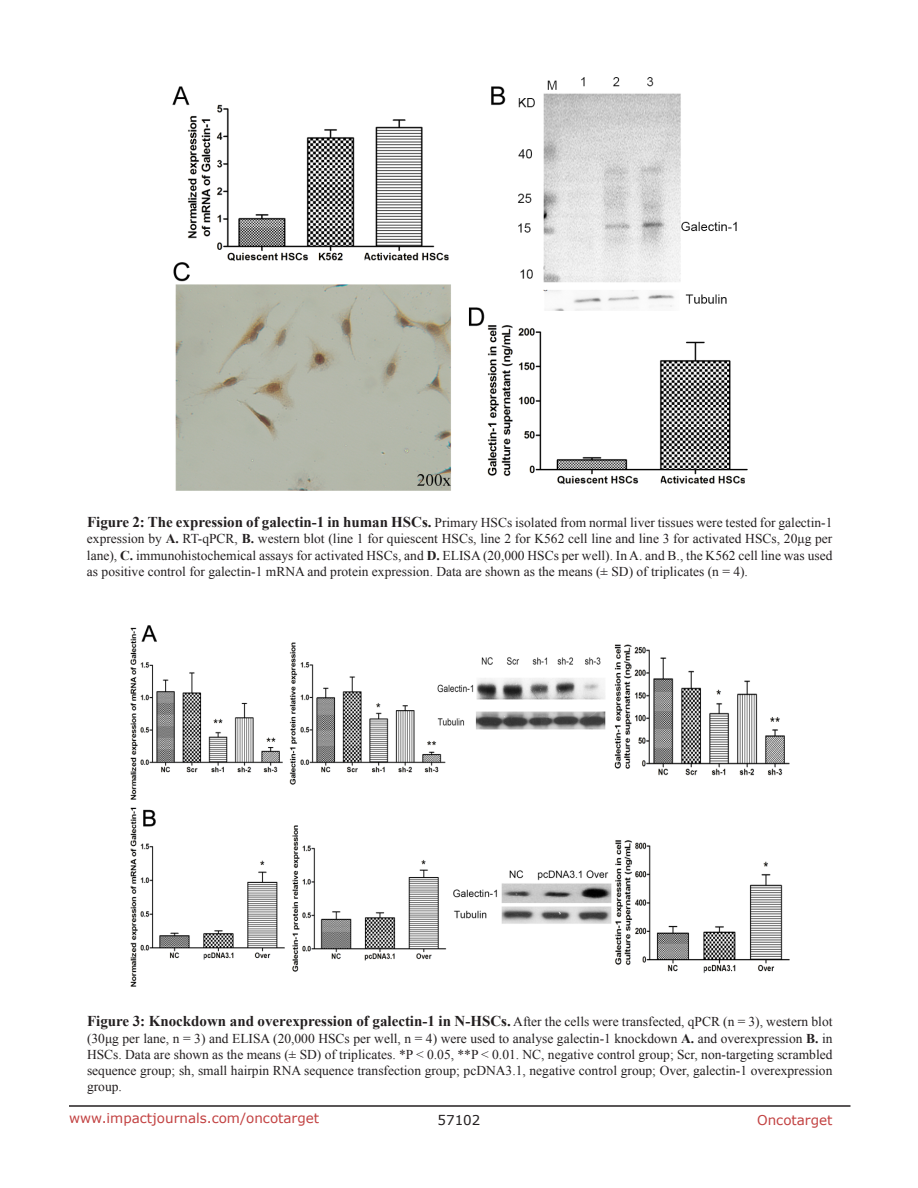
<style>
.page{position:relative;width:918px;height:1188px;background:#fff}
.page>*{position:absolute;margin:0;border:0;box-sizing:border-box;transform-origin:0 0}
.t1{font:700 15px "Times New Roman";color:#231f20}
.t2{font:13.5px/16.2px "Times New Roman";color:#231f20;text-align:justify}
.t3{font:13.5px "Verdana";color:#c24141}
.t4{font:13.5px "Verdana";color:#231f20}
.s1{font-weight:700;font-size:15px}
.s2{font-weight:700}
.s3{font-weight:400;font-size:13.5px}
</style>
<div class="page">
<hr style="left:69px;top:1105px;width:781px;height:2px;background:#231f20">
<img style="left:172px;top:77px;width:576px;height:414px">
<img style="left:130px;top:625px;width:660px;height:362px">
<p class="t2" style="left:87px;top:514px;width:747px"><span class="s1">Figure 2: The expression of galectin-1 in human HSCs.</span> Primary HSCs isolated from normal liver tissues were tested for galectin-1 expression by <span class="s2">A.</span> RT-qPCR, <span class="s2">B.</span> western blot (line 1 for quiescent HSCs, line 2 for K562 cell line and line 3 for activated HSCs, 20μg per lane), <span class="s2">C.</span> immunohistochemical assays for activated HSCs, and <span class="s2">D.</span> ELISA (20,000 HSCs per well). In A. and B., the K562 cell line was used as positive control for galectin-1 mRNA and protein expression. Data are shown as the means (± SD) of triplicates (n = 4).</p>
<p class="t1" style="left:87px;top:1011px;width:747px">Figure 3: Knockdown and overexpression of galectin-1 in N-HSCs. <span class="s3">After the cells were transfected, qPCR (n = 3), western blot</span></p>
<p class="t2" style="left:87px;top:1030px;width:747px">(30μg per lane, n = 3) and ELISA (20,000 HSCs per well, n = 4) were used to analyse galectin-1 knockdown <span class="s2">A.</span> and overexpression <span class="s2">B.</span> in HSCs. Data are shown as the means (± SD) of triplicates. *P &lt; 0.05, **P &lt; 0.01. NC, negative control group; Scr, non-targeting scrambled sequence group; sh, small hairpin RNA sequence transfection group; pcDNA3.1, negative control group; Over, galectin-1 overexpression group.</p>
<p class="t3" style="left:69px;top:1109px;width:252px">www.impactjournals.com/oncotarget</p>
<p class="t4" style="left:438px;top:1111px;width:44px">57102</p>
<p class="t3" style="left:757px;top:1111px;width:77px">Oncotarget</p>
</div>
